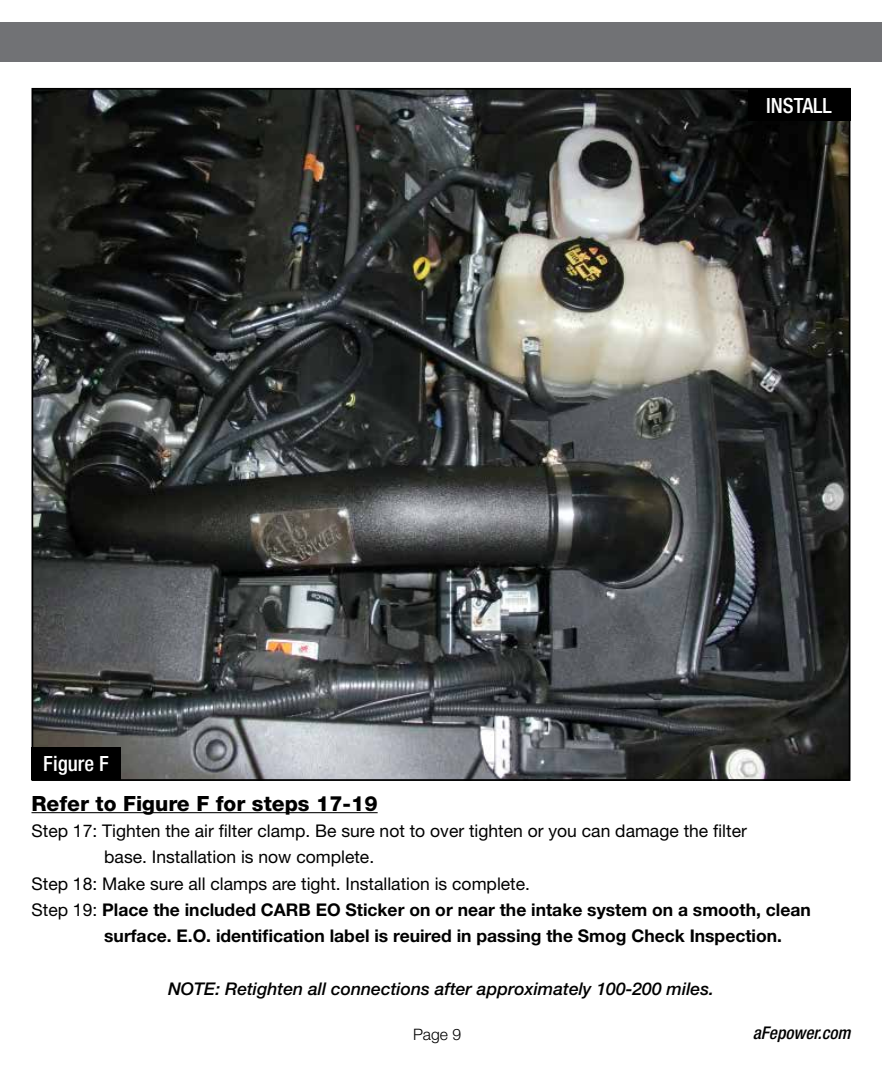
<style>
.page{position:relative;width:882px;height:1071px;background:#fff}
.page>*{position:absolute;margin:0;border:0;box-sizing:border-box;transform-origin:0 0}
.t1{font:800 21px "Helvetica Neue";color:#000}
.t2{font:500 condensed 21px "Helvetica Neue";color:#fff}
.t3{font:17.5px "Helvetica Neue";color:#000}
.t4{font:700 17.5px "Helvetica Neue";color:#000}
.t5{font:italic 500 17.5px "Helvetica Neue";color:#000}
.t6{font:italic 500 condensed 17.5px "Helvetica Neue";color:#000}
.t7{font:300 15.75px "Helvetica Neue";color:#000}
.s1{font-weight:400}
</style>
<div class="page">
<div style="left:0;top:23px;width:882px;height:39px;background:#717275"></div>
<hr style="left:32px;top:812px;width:346px;height:1px;background:#000">
<img style="left:35px;top:91px;width:812px;height:687px">
<div style="left:748px;top:88px;width:102px;height:33px;background:#000"></div>
<div style="left:32px;top:747px;width:89px;height:33px;background:#000"></div>
<p class="t2" style="left:43px;top:751px;width:67px">Figure F</p>
<p class="t2" style="left:766px;top:93px;width:67px">INSTALL</p>
<p class="t1" style="left:32px;top:791px;width:348px">Refer to Figure F for steps 17-19</p>
<p class="t3" style="left:32px;top:820px;width:717px">Step 17: Tighten the air filter clamp. Be sure not to over tighten or you can damage the filter</p>
<p class="t3" style="left:104px;top:847px;width:271px">base. Installation is now complete.</p>
<p class="t3" style="left:32px;top:873px;width:500px">Step 18: Make sure all clamps are tight. Installation is complete.</p>
<p class="t4" style="left:32px;top:899px;width:781px"><span class="s1">Step 19:</span> Place the included CARB EO Sticker on or near the intake system on a smooth, clean</p>
<p class="t4" style="left:104px;top:925px;width:679px">surface. E.O. identification label is reuired in passing the Smog Check Inspection.</p>
<p class="t5" style="left:168px;top:978px;width:547px">NOTE: Retighten all connections after approximately 100-200 miles.</p>
<p class="t7" style="left:413px;top:1024px;width:50px">Page 9</p>
<p class="t6" style="left:753px;top:1023px;width:99px">aFepower.com</p>
</div>
